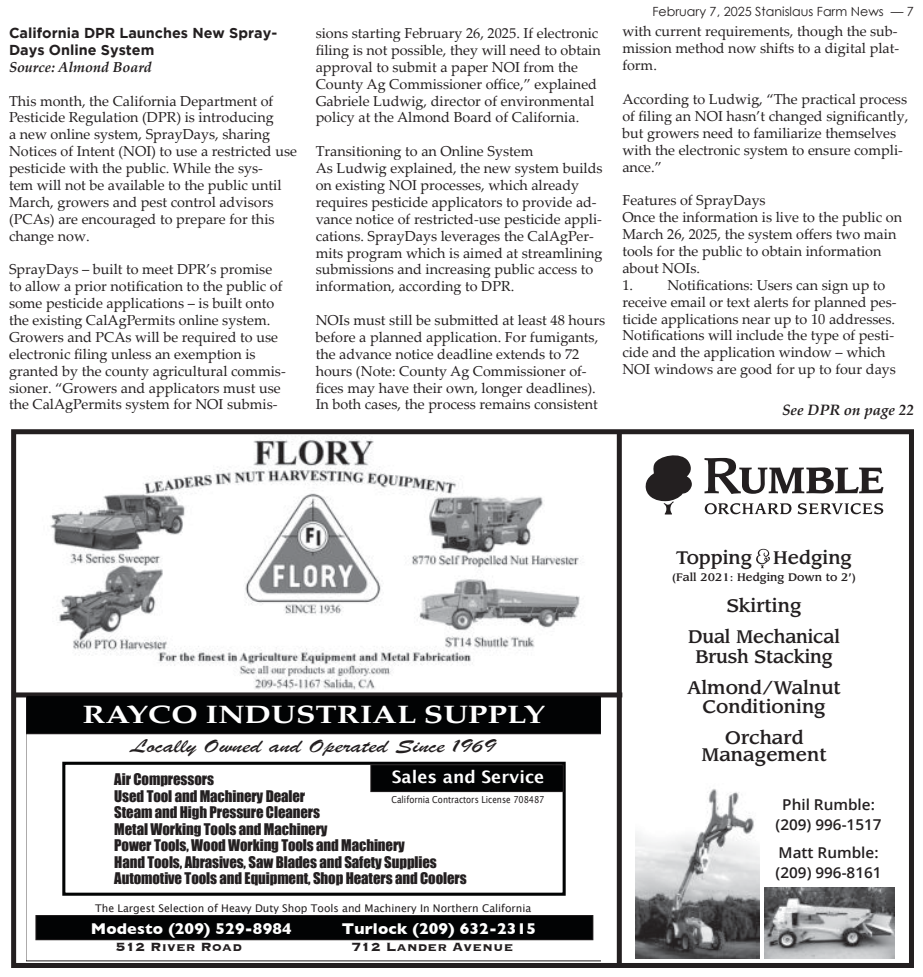
<style>
.page{position:relative;width:923px;height:977px;background:#fff}
.page>*{position:absolute;margin:0;border:0;box-sizing:border-box;transform-origin:0 0}
.t1{font:700 25px "Palatino";color:#fff;scale:1.27 1}
.t2{font:19.75px "Brush Script";color:#231f20;scale:1.36 1}
.t3{font:500 17.88px/31.1px "Leawood";color:#231f20;text-align:center}
.t4{font:700 17.25px "Lucida Grande";color:#fff}
.t5{font:700 15.88px "Gill Sans";letter-spacing:.01em;color:#fff}
.t6{font:700 15.38px "Copperplate";letter-spacing:.01em;color:#231f20}
.t7{font:600 15px/19.4px "Open Sans";color:#231f20;text-align:center}
.t8{font:italic 700 15px "Palatino Linotype";color:#231f20}
.t9{font:14.75px/16.5px "Impact";letter-spacing:-.005em;color:#231f20}
.t10{font:14.38px/16.9px "Palatino Linotype";color:#231f20}
.t11{font:700 14.38px/16.9px "Gotham";color:#231f20}
.t12{font:italic 700 14.38px "Palatino Linotype";color:#231f20}
.t13{font:12.62px "Century Gothic";color:#231f20}
.t14{font:500 10.75px "Leawood";color:#231f20}
.t15{font:10.62px "Lucida Grande";color:#231f20}
.t16{font:9.62px "Lucida Grande";color:#231f20;scale:.85 1}
</style>
<div class="page">
<div style="left:11px;top:429px;width:903px;height:538px;border:5px solid #231f20"></div>
<div style="left:616px;top:430px;width:5px;height:534px;background:#231f20"></div>
<div style="left:12px;top:692px;width:610px;height:5px;background:#231f20"></div>
<img style="left:50px;top:437px;width:534px;height:252px">
<svg style="left:26px;top:734px;width:575px;height:227px"></svg>
<div style="left:36px;top:915px;width:557px;height:24px;background:#020304"></div>
<div style="left:35px;top:915px;width:558px;height:25px;border:1px solid #231f20"></div>
<div style="left:26px;top:695px;width:575px;height:38px;background:#020304"></div>
<div style="left:26px;top:695px;width:575px;height:39px;border:1px solid #231f20"></div>
<div style="left:62px;top:761px;width:503px;height:134px;border:3px solid #020304"></div>
<div style="left:371px;top:765px;width:192px;height:26px;background:#020304"></div>
<div style="left:371px;top:764px;width:192px;height:27px;border:1px solid #231f20"></div>
<img style="left:764px;top:887px;width:130px;height:71px">
<img style="left:635px;top:789px;width:124px;height:169px">
<svg style="left:645px;top:455px;width:47px;height:59px"></svg>
<svg style="left:704px;top:458px;width:179px;height:36px"></svg>
<svg style="left:704px;top:503px;width:87px;height:11px"></svg>
<svg style="left:797px;top:503px;width:86px;height:11px"></svg>
<svg style="left:756px;top:549px;width:13px;height:19px"></svg>
<p class="t11" style="left:9px;top:24px;width:270px">California DPR Launches New Spray-<br>Days Online System</p>
<p class="t12" style="left:9px;top:61px;width:144px">Source: Almond Board</p>
<p class="t10" style="left:9px;top:94px;width:289px">This month, the California Department of Pesticide Regulation (DPR) is introducing<br>a new online system, SprayDays, sharing Notices of Intent (NOI) to use a restricted use pesticide with the public. While the sys-<br>tem will not be available to the public until March, growers and pest control advisors (PCAs) are encouraged to prepare for this change now.</p>
<p class="t10" style="left:9px;top:263px;width:278px">SprayDays – built to meet DPR’s promise to allow a prior notification to the public of some pesticide applications – is built onto the existing CalAgPermits online system.<br>Growers and PCAs will be required to use electronic filing unless an exemption is granted by the county agricultural commis&shy;sioner. “Growers and applicators must use the CalAgPermits system for NOI submis-</p>
<p class="t10" style="left:315px;top:26px;width:286px">sions starting February 26, 2025. If electronic filing is not possible, they will need to obtain approval to submit a paper NOI from the County Ag Commissioner ofÏce,” explained Gabriele Ludwig, director of environmental policy at the Almond Board of California.</p>
<p class="t10" style="left:315px;top:145px;width:288px">Transitioning to an Online System<br>As Ludwig explained, the new system builds on existing NOI processes, which already requires pesticide applicators to provide ad&shy;vance notice of restricted-use pesticide appli&shy;cations. SprayDays leverages the CalAgPer&shy;mits program which is aimed at streamlining submissions and increasing public access to information, according to DPR.</p>
<p class="t10" style="left:315px;top:311px;width:291px">NOIs must still be submitted at least 48 hours before a planned application. For fumigants, the advance notice deadline extends to 72 hours (Note: County Ag Commissioner of&shy;fices may have their own, longer deadlines).<br>In both cases, the process remains consistent</p>
<p class="t13" style="left:652px;top:6px;width:263px">February 7, 2025 Stanislaus Farm News — 7</p>
<p class="t10" style="left:622px;top:25px;width:278px;text-align:justify">with current requirements, though the sub&shy;mission method now shifts to a digital plat&shy;form.</p>
<p class="t10" style="left:622px;top:92px;width:287px">According to Ludwig, “The practical process of filing an NOI hasn’t changed significantly, but growers need to familiarize themselves with the electronic system to ensure compli&shy;ance.”</p>
<p class="t10" style="left:622px;top:194px;width:281px">Features of SprayDays<br>Once the information is live to the public on<br>March 26, 2025, the system offers two main tools for the public to obtain information about NOIs.</p>
<p class="t10" style="left:622px;top:276px;width:276px">1. Notifications: Users can sign up to receive email or text alerts for planned pes&shy;ticide applications near up to 10 addresses.<br>Notifications will include the type of pesti&shy;cide and the application window – which NOI windows are good for up to four days</p>
<p class="t8" style="left:782px;top:403px;width:133px">See DPR on page 22</p>
<h1 class="t1" style="left:82px;top:699px;width:366px">RAYCO INDUSTRIAL SUPPLY</h1>
<h2 class="t2" style="left:131px;top:739px;width:269px">Locally Owned and Operated Since 1969</h2>
<p class="t9" style="left:114px;top:771px;width:101px">Air Compressors</p>
<p class="t9" style="left:114px;top:804px;width:215px">Steam and High Pressure Cleaners<br>Metal Working Tools and Machinery</p>
<p class="t9" style="left:114px;top:871px;width:354px">Automotive Tools and Equipment, Shop Heaters and Coolers</p>
<p class="t4" style="left:392px;top:767px;width:154px">Sales and Service</p>
<p class="t16" style="left:391px;top:795px;width:181px">California Contractors License 708487</p>
<p class="t9" style="left:114px;top:788px;width:192px">Used Tool and Machinery Dealer</p>
<p class="t9" style="left:114px;top:837px;width:292px">Power Tools, Wood Working Tools and Machinery</p>
<p class="t9" style="left:114px;top:854px;width:324px">Hand Tools, Abrasives, Saw Blades and Safety Supplies</p>
<p class="t15" style="left:95px;top:903px;width:438px">The Largest Selection of Heavy Duty Shop Tools and Machinery In Northern California</p>
<p class="t5" style="left:91px;top:922px;width:203px">Modesto (209) 529-8984</p>
<p class="t5" style="left:342px;top:922px;width:196px">Turlock (209) 632-2315</p>
<p class="t6" style="left:116px;top:937px;width:128px">512 River Road</p>
<p class="t6" style="left:351px;top:937px;width:163px">712 Lander Avenue</p>
<p class="t3" style="left:676px;top:544px;width:178px">Topping Hedging</p>
<p class="t14" style="left:672px;top:572px;width:186px">(Fall 2021: Hedging Down to 2’)</p>
<p class="t3" style="left:688px;top:592px;width:153px">Skirting<br>Dual Mechanical</p>
<p class="t3" style="left:687px;top:642px;width:155px">Brush Stacking<br>Almond/Walnut</p>
<p class="t3" style="left:702px;top:692px;width:125px">Conditioning<br>Orchard</p>
<p class="t3" style="left:701px;top:740px;width:127px">Management</p>
<p class="t7" style="left:775px;top:796px;width:107px">Phil Rumble: (209) 996-1517</p>
<p class="t7" style="left:775px;top:844px;width:107px;text-align:left">Matt Rumble: (209) 996-8161</p>
</div>
